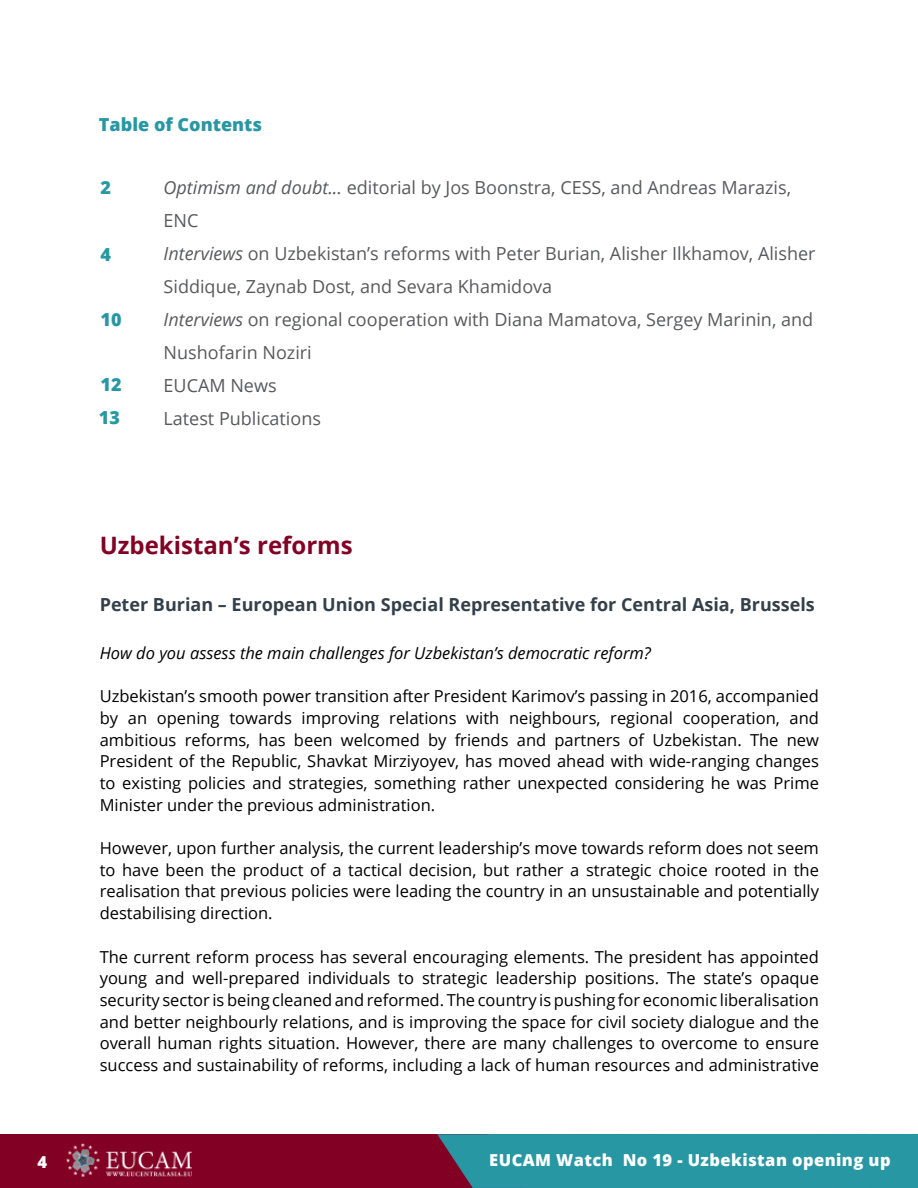
<style>
.page{position:relative;width:918px;height:1188px;background:#fff}
.page>*{position:absolute;margin:0;border:0;box-sizing:border-box;transform-origin:0 0}
.t1{font:700 24px "Open Sans";color:#820024}
.t2{font:18px/33px "Open Sans";color:#58595b}
.t3{font:700 18px "Open Sans";color:#333f49}
.t4{font:800 18px "Open Sans";color:#2797a3}
.t5{font:16.5px/21.8px "Open Sans";color:#000;text-align:justify}
.t6{font:italic 16.5px "Open Sans";color:#000}
.t7{font:800 16.5px "Open Sans";letter-spacing:.025em;color:#fff}
.s1{font-style:italic}
</style>
<div class="page">
<div style="left:0;top:1134px;width:918px;height:54px;background:#820024"></div>
<div style="left:437px;top:1134px;width:481px;height:54px;background:#2797a3"></div>
<img style="left:67px;top:1144px;width:124px;height:32px">
<p class="t4" style="left:99px;top:111px;width:165px">Table of Contents</p>
<p class="t4" style="left:100px;top:174px;width:12px">2</p>
<p class="t4" style="left:100px;top:241px;width:12px">4</p>
<p class="t4" style="left:100px;top:306px;width:23px">10</p>
<p class="t4" style="left:100px;top:370px;width:23px">12</p>
<p class="t4" style="left:99px;top:404px;width:23px">13</p>
<p class="t2" style="left:164px;top:171px;width:654px"><span class="s1">Optimism and doubt...</span> editorial by Jos Boonstra, CESS, and Andreas Marazis, ENC<br><span class="s1">Interviews</span> on Uzbekistan’s reforms with Peter Burian, Alisher Ilkhamov, Alisher Siddique, Zaynab Dost, and Sevara Khamidova<br><span class="s1">Interviews</span> on regional cooperation with Diana Mamatova, Sergey Marinin, and Nushofarin Noziri<br>EUCAM News<br>Latest Publications</p>
<h1 class="t1" style="left:100px;top:528px;width:255px">Uzbekistan’s reforms</h1>
<p class="t3" style="left:100px;top:592px;width:717px">Peter Burian – European Union Special Representative for Central Asia, Brussels</p>
<p class="t6" style="left:100px;top:641px;width:553px">How do you assess the main challenges for Uzbekistan’s democratic reform?</p>
<p class="t5" style="left:100px;top:685px;width:721px">Uzbekistan’s smooth power transition after President Karimov’s passing in 2016, accompanied by an opening towards improving relations with neighbours, regional cooperation, and ambitious reforms, has been welcomed by friends and partners of Uzbekistan. The new President of the Republic, Shavkat Mirziyoyev, has moved ahead with wide-ranging changes to existing policies and strategies, something rather unexpected considering he was Prime Minister under the previous administration.</p>
<p class="t5" style="left:100px;top:837px;width:721px">However, upon further analysis, the current leadership’s move towards reform does not seem to have been the product of a tactical decision, but rather a strategic choice rooted in the realisation that previous policies were leading the country in an unsustainable and potentially destabilising direction.</p>
<p class="t5" style="left:100px;top:945px;width:721px">The current reform process has several encouraging elements. The president has appointed young and well-prepared individuals to strategic leadership positions. The state’s opaque security sector is being cleaned and reformed. The country is pushing for economic liberalisation and better neighbourly relations, and is improving the space for civil society dialogue and the overall human rights situation. However, there are many challenges to overcome to ensure success and sustainability of reforms, including a lack of human resources and administrative</p>
<p class="t7" style="left:37px;top:1149px;width:11px">4</p>
<p class="t7" style="left:489px;top:1147px;width:403px">EUCAM Watch No 19 - Uzbekistan opening up</p>
</div>
